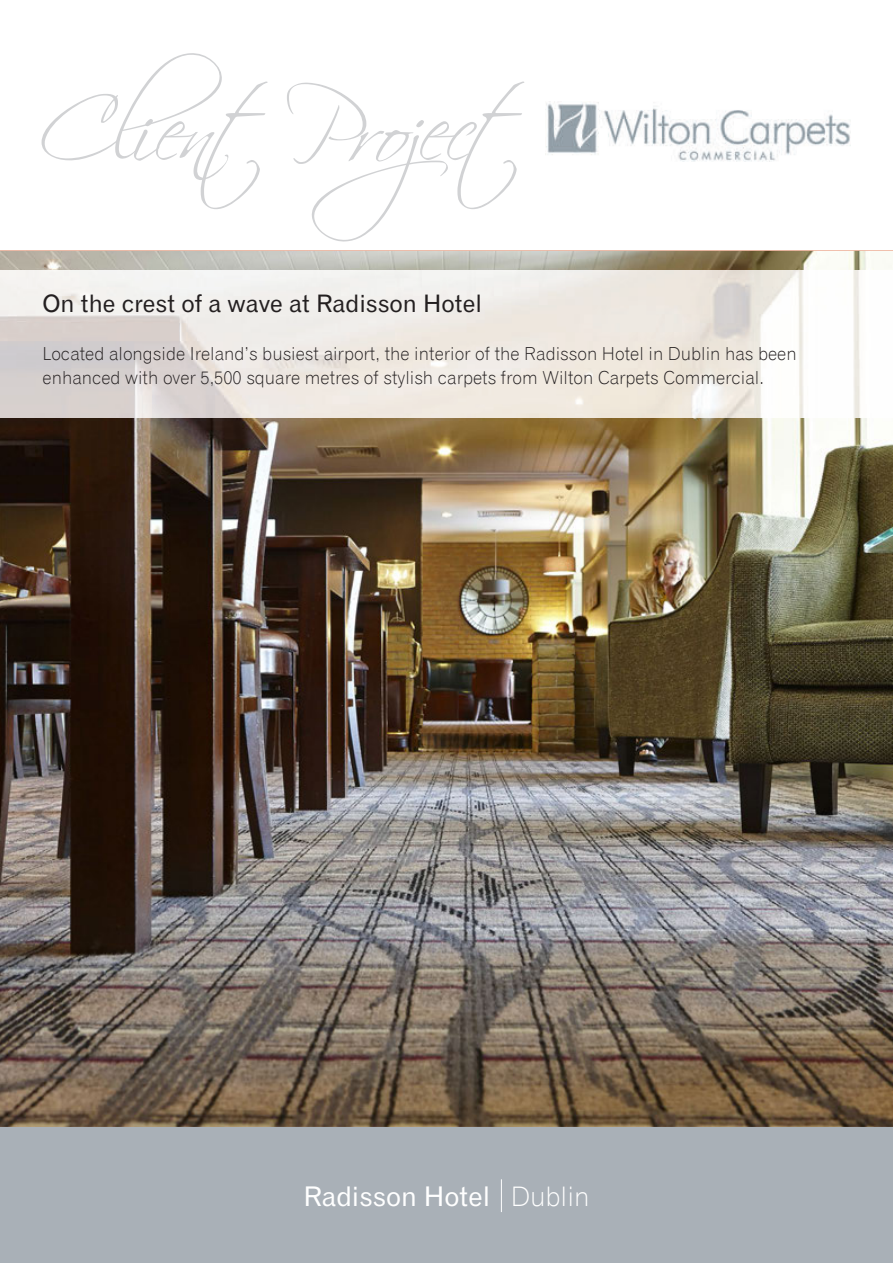
<style>
.page{position:relative;width:893px;height:1263px;background:#fff}
.page>*{position:absolute;margin:0;border:0;box-sizing:border-box;transform-origin:0 0}
.t1{font:88.5px "Scriptina";letter-spacing:-.035em;color:#d1d2d4}
.t2{font:27px "Gothic 720 BT Roman B";color:#fff}
.t3{font:24px "Gothic 720 BT Roman B";color:#231f20}
.t4{font:18px/24px "Gothic 720 BT Light B";color:#231f20}
.s1{font-family:"Gothic 720 BT Light B"}
</style>
<div class="page">
<div style="left:0;top:1127px;width:893px;height:136px;background:#a9b0b7"></div>
<img style="left:545px;top:102px;width:306px;height:60px">
<img style="left:0;top:251px;width:893px;height:876px">
<img style="left:0;top:270px;width:893px;height:147px">
<hr style="left:501px;top:1179px;width:1px;height:33px;background:#fff">
<h1 class="t1" style="left:38px;top:78px;width:505px">Client Project</h1>
<h3 class="t3" style="left:43px;top:289px;width:441px">On the crest of a wave at Radisson Hotel</h3>
<p class="t4" style="left:43px;top:342px;width:756px">Located alongside Ireland’s busiest airport, the interior of the Radisson Hotel in Dublin has been enhanced with over 5,500 square metres of stylish carpets from Wilton Carpets Commercial.</p>
<h2 class="t2" style="left:303px;top:1180px;width:288px">Radisson Hotel <span class="s1">Dublin</span></h2>
</div>
